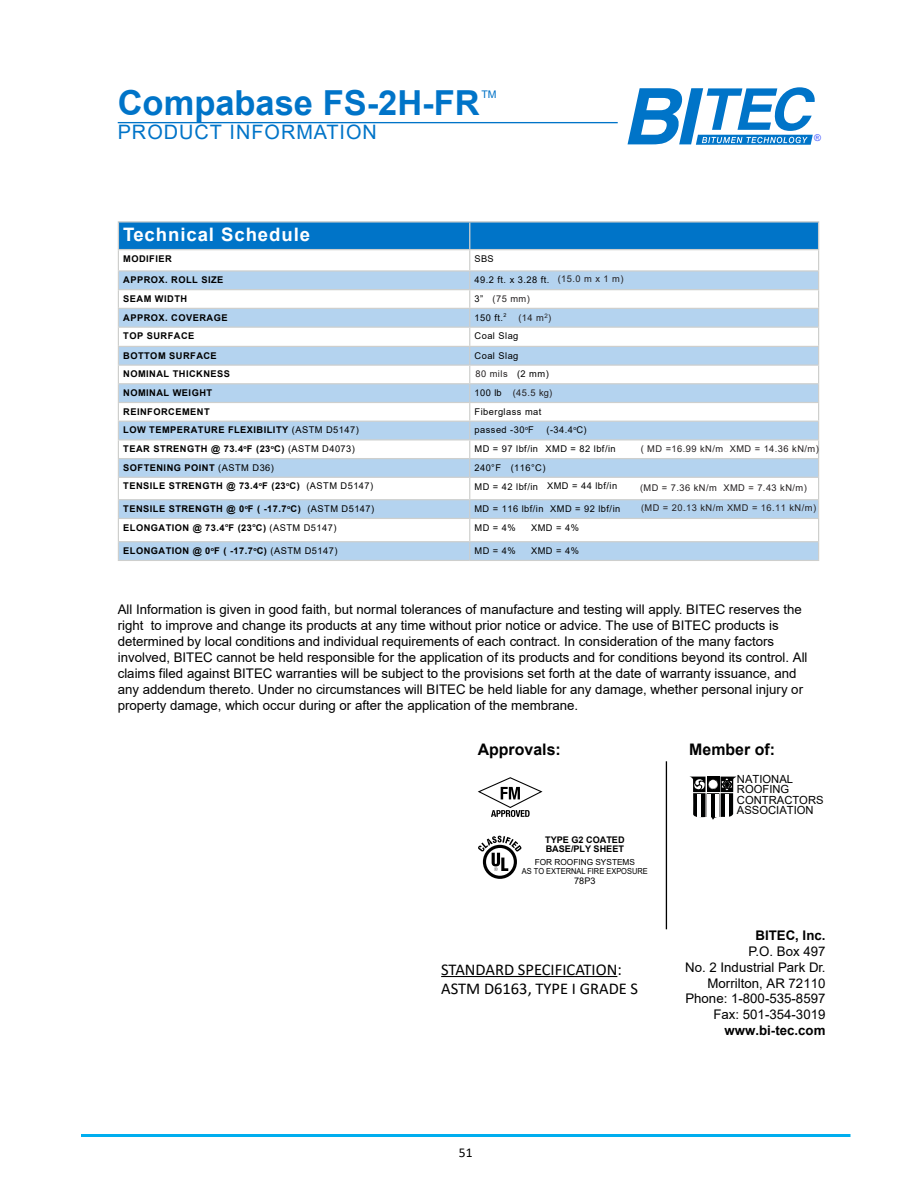
<style>
.page{position:relative;width:918px;height:1188px;background:#fff}
.page>*{position:absolute;margin:0;border:0;box-sizing:border-box;transform-origin:0 0}
.t1{font:700 34.5px "Arial";color:#0074c8}
.t2{font:19.95px "Arial";letter-spacing:.05em;color:#0074c8}
.t3{font:700 18.6px "Arial";letter-spacing:.05em;color:#fff}
.t4{font:16.5px/19.5px "Calibri";color:#000}
.t5{font:700 15.9px "Arial";color:#000}
.t6{font:13.5px "Calibri";color:#000}
.t7{font:13.2px/15.9px "Arial";color:#000;text-align:right}
.t8{font:700 13.2px "Arial";color:#000}
.t9{font:11.25px/9.9px "Arial";color:#000}
.t10{font:10.5px "Arial";color:#0072c6}
.t11{font:700 9.3px "Arial";letter-spacing:.05em;color:#000}
.t12{font:9.3px "Arial";letter-spacing:.05em;color:#000}
.t13{font:9.3px "Arial";letter-spacing:.05em;color:#231f20}
.t14{font:9.3px "Arial";color:#4055ff}
.t15{font:700 9.15px/9.1px "Arial";color:#000}
.t16{font:9.15px "Arial";color:#000}
.t17{font:8.25px/8.9px "Arial";color:#000;text-align:center}
.s1{color:#231f20}
.s2{color:#000}
.s3{font-weight:400}
.s4{font-style:inherit}
.s5{font-weight:700}
</style>
<div class="page">
<hr style="left:81px;top:1134px;width:769px;height:3px;background:#00aeef">
<svg style="left:628px;top:87px;width:187px;height:58px"></svg>
<hr style="left:118px;top:122px;width:500px;height:1px;background:#0074c8">
<hr style="left:118px;top:221px;width:352px;height:2px;background:#cecfcd">
<hr style="left:470px;top:221px;width:349px;height:2px;background:#cecfcd">
<hr style="left:118px;top:560px;width:352px;height:1px;background:#cecfcd">
<hr style="left:470px;top:560px;width:349px;height:1px;background:#cecfcd">
<svg style="left:118px;top:222px;width:701px;height:338px"></svg>
<svg style="left:478px;top:777px;width:65px;height:40px"></svg>
<svg style="left:691px;top:777px;width:45px;height:43px"></svg>
<hr style="left:666px;top:761px;width:1px;height:168px;background:#000">
<svg style="left:478px;top:836px;width:44px;height:43px"></svg>
<hr style="left:441px;top:976px;width:176px;height:1px;background:#000">
<h1 class="t1" style="left:118px;top:78px;width:364px">Compabase FS-2H-FR</h1>
<p class="t10" style="left:482px;top:87px;width:17px">TM</p>
<h2 class="t2" style="left:118px;top:119px;width:261px">PRODUCT INFORMATION</h2>
<p class="t14" style="left:814px;top:131px;width:8px">®</p>
<h3 class="t3" style="left:123px;top:222px;width:188px">Technical Schedule</h3>
<p class="t11" style="left:123px;top:252px;width:50px">MODIFIER</p>
<p class="t12" style="left:475px;top:252px;width:21px">SBS</p>
<p class="t11" style="left:123px;top:273px;width:102px">APPROX. ROLL SIZE</p>
<p class="t12" style="left:475px;top:273px;width:150px">49.2 ft. x 3.28 ft. <span class="s1">(15.0 m x 1 m)</span></p>
<p class="t11" style="left:123px;top:292px;width:65px">SEAM WIDTH</p>
<p class="t13" style="left:475px;top:292px;width:57px"><span class="s2">3”</span> (75 mm)</p>
<p class="t11" style="left:123px;top:311px;width:106px">APPROX. COVERAGE</p>
<p class="t12" style="left:475px;top:311px;width:34px">150 ft.<sup>2</sup></p>
<p class="t13" style="left:518px;top:311px;width:35px">(14 m<sup>2</sup>)</p>
<p class="t11" style="left:123px;top:329px;width:73px">TOP SURFACE</p>
<p class="t12" style="left:475px;top:330px;width:45px">Coal Slag</p>
<p class="t11" style="left:123px;top:349px;width:95px">BOTTOM SURFACE</p>
<p class="t12" style="left:475px;top:349px;width:45px">Coal Slag</p>
<p class="t11" style="left:123px;top:367px;width:108px">NOMINAL THICKNESS</p>
<p class="t13" style="left:476px;top:368px;width:75px">80 mils <span class="s2">(2 mm)</span></p>
<p class="t11" style="left:123px;top:386px;width:90px">NOMINAL WEIGHT</p>
<p class="t13" style="left:475px;top:386px;width:79px"><span class="s2">100 lb</span> (45.5 kg)</p>
<p class="t11" style="left:123px;top:405px;width:88px">REINFORCEMENT</p>
<p class="t12" style="left:475px;top:405px;width:68px">Fiberglass mat</p>
<p class="t11" style="left:123px;top:424px;width:237px">LOW TEMPERATURE FLEXIBILITY <span class="s3">(ASTM D5147)</span></p>
<p class="t12" style="left:475px;top:424px;width:61px">passed -30<sup>o</sup>F</p>
<p class="t12" style="left:546px;top:424px;width:42px">(-34.4<sup>o</sup>C)</p>
<p class="t11" style="left:123px;top:442px;width:233px">TEAR STRENGTH @ 73.4<sup>o</sup>F (23<sup>o</sup>C) <span class="s3">(ASTM D4073)</span></p>
<p class="t12" style="left:475px;top:442px;width:143px">MD = 97 lbf/in X MD = 82 lbf/in</p>
<p class="t13" style="left:641px;top:442px;width:180px">( MD =16.99 kN/m XMD = 14.36 kN/m)</p>
<p class="t11" style="left:123px;top:461px;width:152px">SOFTENING POINT <span class="s3">(ASTM D36)</span></p>
<p class="t12" style="left:474px;top:461px;width:73px">240°F (116°C)</p>
<p class="t11" style="left:123px;top:480px;width:252px">TENSILE STRENGTH @ 73.4<sup>o</sup>F (23<sup>o</sup>C) <span class="s3">(ASTM D5147)</span></p>
<p class="t12" style="left:475px;top:480px;width:144px">MD = 42 lbf/in XMD = 44 lbf/in</p>
<p class="t13" style="left:640px;top:482px;width:168px">(MD = 7.36 kN/m XMD = 7.43 kN/m)</p>
<p class="t11" style="left:123px;top:502px;width:253px">TENSILE STRENGTH @ 0<sup>o</sup>F ( -17.7<sup>o</sup>C) <span class="s3">(ASTM D5147)</span></p>
<p class="t12" style="left:474px;top:502px;width:147px">MD = 116 lbf/in XMD = 92 lbf/in</p>
<p class="t13" style="left:641px;top:501px;width:177px">(MD = 20.13 kN/m XMD = 16.11 kN/m)</p>
<p class="t11" style="left:123px;top:521px;width:215px">ELONGATION @ 73.4<sup>o</sup>F (23<sup>o</sup>C) <span class="s3">(ASTM D5147)</span></p>
<p class="t12" style="left:475px;top:521px;width:43px">MD = 4%</p>
<p class="t12" style="left:531px;top:521px;width:49px">XMD = 4%</p>
<p class="t11" style="left:123px;top:544px;width:216px">ELONGATION @ 0<sup>o</sup>F ( -17.7<sup>o</sup>C) <span class="s3">(ASTM D5147)</span></p>
<p class="t12" style="left:475px;top:544px;width:43px">MD = 4%</p>
<p class="t12" style="left:531px;top:544px;width:49px">XMD = 4%</p>
<p class="t7" style="left:118px;top:602px;width:691px;text-align:left">All Information is given in good faith, but normal tolerances of manufacture and testing will apply. <span class="s4">BITEC</span> reserves the right to improve and change its products at any time without prior notice or advice. The use of <span class="s4">BITEC</span> products is determined by local conditions and individual requirements of each contract. In consideration of the many factors involved, <span class="s4">BITEC</span> cannot be held responsible for the application of its products and for conditions beyond its control. All claims filed against <span class="s4">BITEC</span> warranties will be subject to the provisions set forth at the date of warranty issuance, and any addendum thereto. Under no circumstances will <span class="s4">BITEC</span> be held liable for any damage, whether personal injury or property damage, which occur during or after the application of the membrane.</p>
<p class="t5" style="left:478px;top:738px;width:85px">Approvals:</p>
<p class="t5" style="left:689px;top:738px;width:87px">Member of:</p>
<p class="t9" style="left:737px;top:774px;width:58px">NATIONAL<br>ROOFING</p>
<p class="t9" style="left:737px;top:795px;width:88px">CONTRACTORS<br>ASSOCIATION</p>
<p class="t15" style="left:545px;top:836px;width:81px">TYPE G2 COATED<br>BASE/PLY SHEET</p>
<p class="t17" style="left:522px;top:858px;width:127px">FOR ROOFING SYSTEMS<br>AS TO EXTERNAL FIRE EXPOSURE</p>
<p class="t16" style="left:574px;top:874px;width:23px">78P3</p>
<p class="t4" style="left:441px;top:959px;width:199px">STANDARD SPECIFICATION:<br>ASTM D6163, TYPE I GRADE S</p>
<p class="t6" style="left:459px;top:1143px;width:15px">51</p>
<p class="t7" style="left:685px;top:927px;width:142px"><span class="s5">BITEC</span><span class="s5">, Inc.<br></span>P.O. Box 497<br>No. 2 Industrial Park Dr.<br>Morrilton, AR 72110<br>Phone: 1-800-535-8597<br>Fax: 501-354-3019</p>
<p class="t8" style="left:725px;top:1021px;width:102px">www.bi-tec.com</p>
</div>
